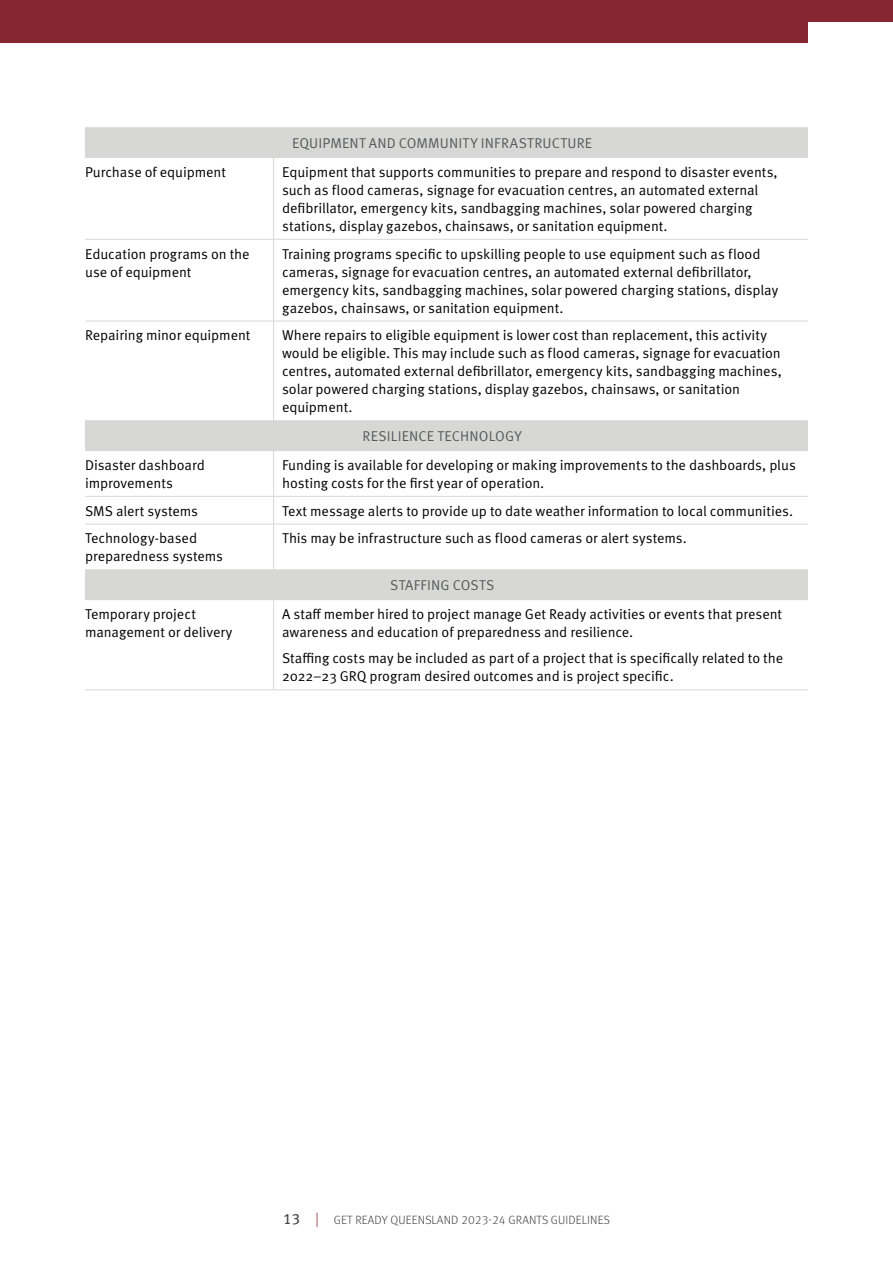
<style>
.page{position:relative;width:893px;height:1263px;background:#fff}
.page>*{position:absolute;margin:0;border:0;box-sizing:border-box;transform-origin:0 0}
.t1{font:14.25px/18px "Meta Pro Norm";letter-spacing:-.005em;color:#000}
.t2{font:14.25px "Meta Pro Norm";letter-spacing:.01em;color:#58595b}
.t3{font:300 12px "Meta Pro";letter-spacing:.01em;color:#414042}
.s1{font-weight:400;font-size:15px}
.s2{font-size:15px;color:#862633}
</style>
<div class="page">
<svg style="left:85px;top:128px;width:723px;height:471px"></svg>
<hr style="left:85px;top:127px;width:189px;height:1px;background:#d7d8d6">
<hr style="left:274px;top:127px;width:534px;height:1px;background:#d7d8d6">
<hr style="left:85px;top:157px;width:189px;height:1px;background:#d7d8d6">
<hr style="left:274px;top:157px;width:534px;height:1px;background:#d7d8d6">
<hr style="left:273px;top:158px;width:1px;height:81px;background:#d7d8d6">
<hr style="left:85px;top:239px;width:189px;height:1px;background:#d7d8d6">
<hr style="left:274px;top:239px;width:534px;height:1px;background:#d7d8d6">
<hr style="left:273px;top:239px;width:1px;height:82px;background:#d7d8d6">
<hr style="left:85px;top:321px;width:189px;height:1px;background:#d7d8d6">
<hr style="left:274px;top:321px;width:534px;height:1px;background:#d7d8d6">
<hr style="left:273px;top:321px;width:1px;height:100px;background:#d7d8d6">
<hr style="left:85px;top:421px;width:189px;height:1px;background:#d7d8d6">
<hr style="left:274px;top:421px;width:534px;height:1px;background:#d7d8d6">
<hr style="left:85px;top:450px;width:189px;height:1px;background:#d7d8d6">
<hr style="left:274px;top:450px;width:534px;height:1px;background:#d7d8d6">
<hr style="left:273px;top:451px;width:1px;height:45px;background:#d7d8d6">
<hr style="left:85px;top:496px;width:189px;height:1px;background:#d7d8d6">
<hr style="left:274px;top:496px;width:534px;height:1px;background:#d7d8d6">
<svg style="left:273px;top:497px;width:1px;height:27px"></svg>
<hr style="left:85px;top:524px;width:189px;height:1px;background:#d7d8d6">
<hr style="left:274px;top:524px;width:534px;height:1px;background:#d7d8d6">
<hr style="left:273px;top:524px;width:1px;height:46px;background:#d7d8d6">
<hr style="left:85px;top:570px;width:189px;height:1px;background:#d7d8d6">
<hr style="left:274px;top:570px;width:534px;height:1px;background:#d7d8d6">
<hr style="left:85px;top:599px;width:189px;height:1px;background:#d7d8d6">
<hr style="left:274px;top:599px;width:534px;height:1px;background:#d7d8d6">
<hr style="left:273px;top:600px;width:1px;height:90px;background:#d7d8d6">
<hr style="left:85px;top:690px;width:189px;height:1px;background:#d7d8d6">
<hr style="left:274px;top:690px;width:534px;height:1px;background:#d7d8d6">
<div style="left:0;top:0;width:893px;height:21px;background:#862633"></div>
<div style="left:0;top:21px;width:808px;height:22px;background:#862633"></div>
<p class="t2" style="left:292px;top:132px;width:302px">EQUIPMENT AND COMMUNITY INFRASTRUCTURE</p>
<p class="t1" style="left:85px;top:162px;width:142px">Purchase of equipment</p>
<p class="t1" style="left:282px;top:162px;width:497px">Equipment that supports communities to prepare and respond to disaster events, such as flood cameras, signage for evacuation centres, an automated external defibrillator, emergency kits, sandbagging machines, solar powered charging stations, display gazebos, chainsaws, or sanitation equipment.</p>
<p class="t1" style="left:85px;top:244px;width:166px">Education programs on the use of equipment</p>
<p class="t1" style="left:282px;top:244px;width:498px">Training programs specific to upskilling people to use equipment such as flood cameras, signage for evacuation centres, an automated external defibrillator, emergency kits, sandbagging machines, solar powered charging stations, display gazebos, chainsaws, or sanitation equipment.</p>
<p class="t1" style="left:85px;top:325px;width:167px">Repairing minor equipment</p>
<p class="t1" style="left:282px;top:325px;width:501px">Where repairs to eligible equipment is lower cost than replacement, this activity would be eligible. This may include such as flood cameras, signage for evacuation centres, automated external defibrillator, emergency kits, sandbagging machines, solar powered charging stations, display gazebos, chainsaws, or sanitation equipment.</p>
<p class="t2" style="left:362px;top:425px;width:161px">RESILIENCE TECHNOLOGY</p>
<p class="t1" style="left:85px;top:455px;width:121px">Disaster dashboard improvements</p>
<p class="t1" style="left:282px;top:455px;width:515px">Funding is available for developing or making improvements to the dashboards, plus hosting costs for the first year of operation.</p>
<p class="t1" style="left:85px;top:501px;width:114px">SMS alert systems</p>
<p class="t1" style="left:282px;top:501px;width:512px">Text message alerts to provide up to date weather information to local communities.</p>
<p class="t1" style="left:85px;top:528px;width:140px">Technology-based preparedness systems</p>
<p class="t1" style="left:282px;top:528px;width:406px">This may be infrastructure such as flood cameras or alert systems.</p>
<p class="t2" style="left:390px;top:574px;width:106px">STAFFING COSTS</p>
<p class="t1" style="left:85px;top:604px;width:149px">Temporary project management or delivery</p>
<p class="t1" style="left:282px;top:604px;width:502px">A staff member hired to project manage Get Ready activities or events that present awareness and education of preparedness and resilience.</p>
<p class="t1" style="left:282px;top:648px;width:503px">Staffing costs may be included as part of a project that is specifically related to the<br>2022–23 GRQ program desired outcomes and is project specific.</p>
<p class="t3" style="left:283px;top:1211px;width:328px"><span class="s1">13</span> <span class="s2">|</span> GET READY QUEENSLAND 2023-24 GRANTS GUIDELINES</p>
</div>
